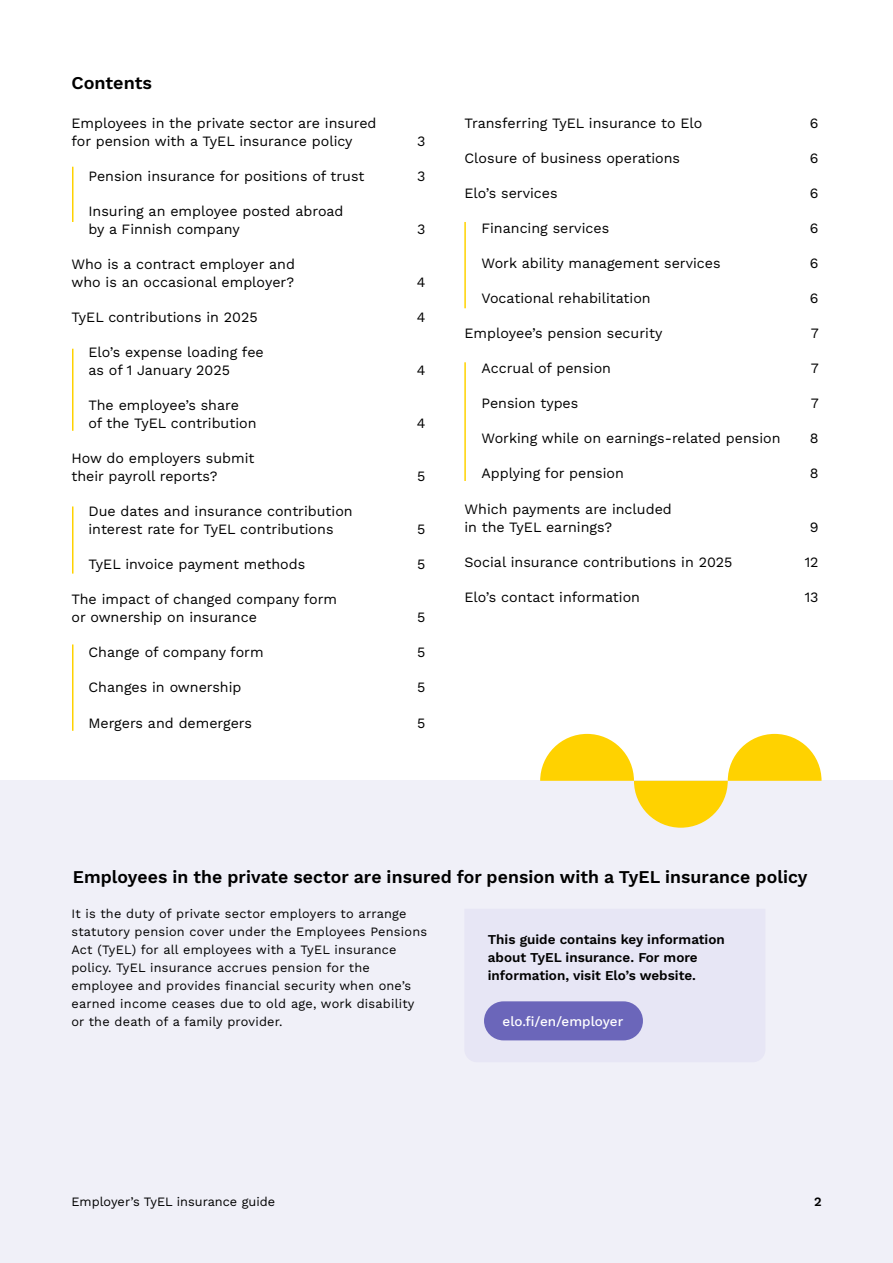
<style>
.page{position:relative;width:893px;height:1263px;background:#fff}
.page>*{position:absolute;margin:0;border:0;box-sizing:border-box;transform-origin:0 0}
.t1{font:600 18px "Work Sans";letter-spacing:.005em;color:#000}
.t2{font:14.25px/18px "Work Sans";color:#000}
.t3{font:600 13.5px/18px "Work Sans";color:#000}
.t4{font:500 13.5px "Work Sans";color:#fff}
.t5{font:12.75px/18px "Work Sans";letter-spacing:.015em;color:#000}
.t6{font:600 12.75px "Work Sans";color:#000}
</style>
<div class="page">
<div style="left:0;top:780px;width:893px;height:483px;background:#f0f0f8"></div>
<svg style="left:540px;top:734px;width:281px;height:94px"></svg>
<div style="left:484px;top:1001px;width:159px;height:39px;background:#6b66ba;border-radius:20px"></div>
<hr style="left:72px;top:167px;width:1px;height:55px;background:#ffd200">
<hr style="left:72px;top:644px;width:1px;height:87px;background:#ffd200">
<hr style="left:72px;top:349px;width:1px;height:82px;background:#ffd200">
<hr style="left:464px;top:222px;width:2px;height:86px;background:#ffd200">
<hr style="left:464px;top:362px;width:2px;height:119px;background:#ffd200">
<hr style="left:72px;top:506px;width:1px;height:68px;background:#ffd200">
<p class="t1" style="left:71px;top:69px;width:82px">Contents</p>
<p class="t2" style="left:71px;top:114px;width:307px">Employees in the private sector are insured for pension with a TyEL insurance policy</p>
<p class="t2" style="left:417px;top:132px;width:10px">3</p>
<p class="t2" style="left:88px;top:167px;width:278px">Pension insurance for positions of trust</p>
<p class="t2" style="left:417px;top:167px;width:10px">3</p>
<p class="t2" style="left:88px;top:202px;width:257px">Insuring an employee posted abroad by a Finnish company</p>
<p class="t2" style="left:417px;top:220px;width:10px">3</p>
<p class="t2" style="left:71px;top:255px;width:225px">Who is a contract employer and who is an occasional employer?</p>
<p class="t2" style="left:417px;top:273px;width:10px">4</p>
<p class="t2" style="left:71px;top:308px;width:188px">TyEL contributions in 2025</p>
<p class="t2" style="left:417px;top:308px;width:10px">4</p>
<p class="t2" style="left:88px;top:343px;width:177px">Elo’s expense loading fee as of 1 January 2025</p>
<p class="t2" style="left:417px;top:361px;width:10px">4</p>
<p class="t2" style="left:88px;top:396px;width:170px">The employee’s share<br>of the TyEL contribution</p>
<p class="t2" style="left:71px;top:449px;width:184px">How do employers submit their payroll reports?</p>
<p class="t2" style="left:88px;top:502px;width:266px">Due dates and insurance contribution interest rate for TyEL contributions</p>
<p class="t2" style="left:417px;top:414px;width:10px">4</p>
<p class="t2" style="left:417px;top:467px;width:10px">5</p>
<p class="t2" style="left:417px;top:520px;width:10px">5</p>
<p class="t2" style="left:89px;top:555px;width:218px">TyEL invoice payment methods</p>
<p class="t2" style="left:417px;top:555px;width:10px">5</p>
<p class="t2" style="left:72px;top:590px;width:267px">The impact of changed company form or ownership on insurance</p>
<p class="t2" style="left:417px;top:608px;width:10px">5</p>
<p class="t2" style="left:89px;top:643px;width:177px">Change of company form</p>
<p class="t2" style="left:417px;top:643px;width:10px">5</p>
<p class="t2" style="left:89px;top:678px;width:154px">Changes in ownership</p>
<p class="t2" style="left:417px;top:678px;width:10px">5</p>
<p class="t2" style="left:89px;top:713px;width:165px">Mergers and demergers</p>
<p class="t2" style="left:417px;top:713px;width:10px">5</p>
<p class="t2" style="left:464px;top:114px;width:239px">Transferring TyEL insurance to Elo</p>
<p class="t2" style="left:810px;top:114px;width:10px">6</p>
<p class="t2" style="left:464px;top:149px;width:217px">Closure of business operations</p>
<p class="t2" style="left:810px;top:149px;width:10px">6</p>
<p class="t2" style="left:464px;top:184px;width:95px">Elo’s services</p>
<p class="t2" style="left:810px;top:184px;width:10px">6</p>
<p class="t2" style="left:481px;top:219px;width:129px">Financing services</p>
<p class="t2" style="left:810px;top:219px;width:10px">6</p>
<p class="t2" style="left:481px;top:254px;width:241px">Work ability management services</p>
<p class="t2" style="left:810px;top:254px;width:10px">6</p>
<p class="t2" style="left:481px;top:289px;width:171px">Vocational rehabilitation</p>
<p class="t2" style="left:810px;top:289px;width:10px">6</p>
<p class="t2" style="left:464px;top:324px;width:199px">Employee’s pension security</p>
<p class="t2" style="left:811px;top:324px;width:9px">7</p>
<p class="t2" style="left:481px;top:359px;width:131px">Accrual of pension</p>
<p class="t2" style="left:811px;top:359px;width:9px">7</p>
<p class="t2" style="left:481px;top:394px;width:98px">Pension types</p>
<p class="t2" style="left:811px;top:394px;width:9px">7</p>
<p class="t2" style="left:481px;top:429px;width:301px">Working while on earnings-related pension</p>
<p class="t2" style="left:810px;top:429px;width:10px">8</p>
<p class="t2" style="left:481px;top:464px;width:144px">Applying for pension</p>
<p class="t2" style="left:810px;top:464px;width:10px">8</p>
<p class="t2" style="left:464px;top:499px;width:209px">Which payments are included in the TyEL earnings?</p>
<p class="t2" style="left:810px;top:517px;width:10px">9</p>
<p class="t2" style="left:464px;top:552px;width:270px">Social insurance contributions in 2025</p>
<p class="t2" style="left:805px;top:552px;width:15px">12</p>
<p class="t2" style="left:464px;top:587px;width:177px">Elo’s contact information</p>
<p class="t2" style="left:805px;top:587px;width:15px">13</p>
<p class="t1" style="left:73px;top:864px;width:736px">Employees in the private sector are insured for pension with a TyEL insurance policy</p>
<p class="t5" style="left:71px;top:904px;width:357px">It is the duty of private sector employers to arrange statutory pension cover under the Employees Pensions Act (TyEL) for all employees with a TyEL insurance policy. TyEL insurance accrues pension for the employee and provides financial security when one’s earned income ceases due to old age, work disability or the death of a family provider.</p>
<p class="t3" style="left:488px;top:930px;width:239px">This guide contains key information about TyEL insurance. For more information, visit Elo’s website.</p>
<p class="t4" style="left:503px;top:1011px;width:122px">elo.fi/en/employer</p>
<p class="t5" style="left:71px;top:1192px;width:205px">Employer’s TyEL insurance guide</p>
<p class="t6" style="left:814px;top:1192px;width:9px">2</p>
</div>
